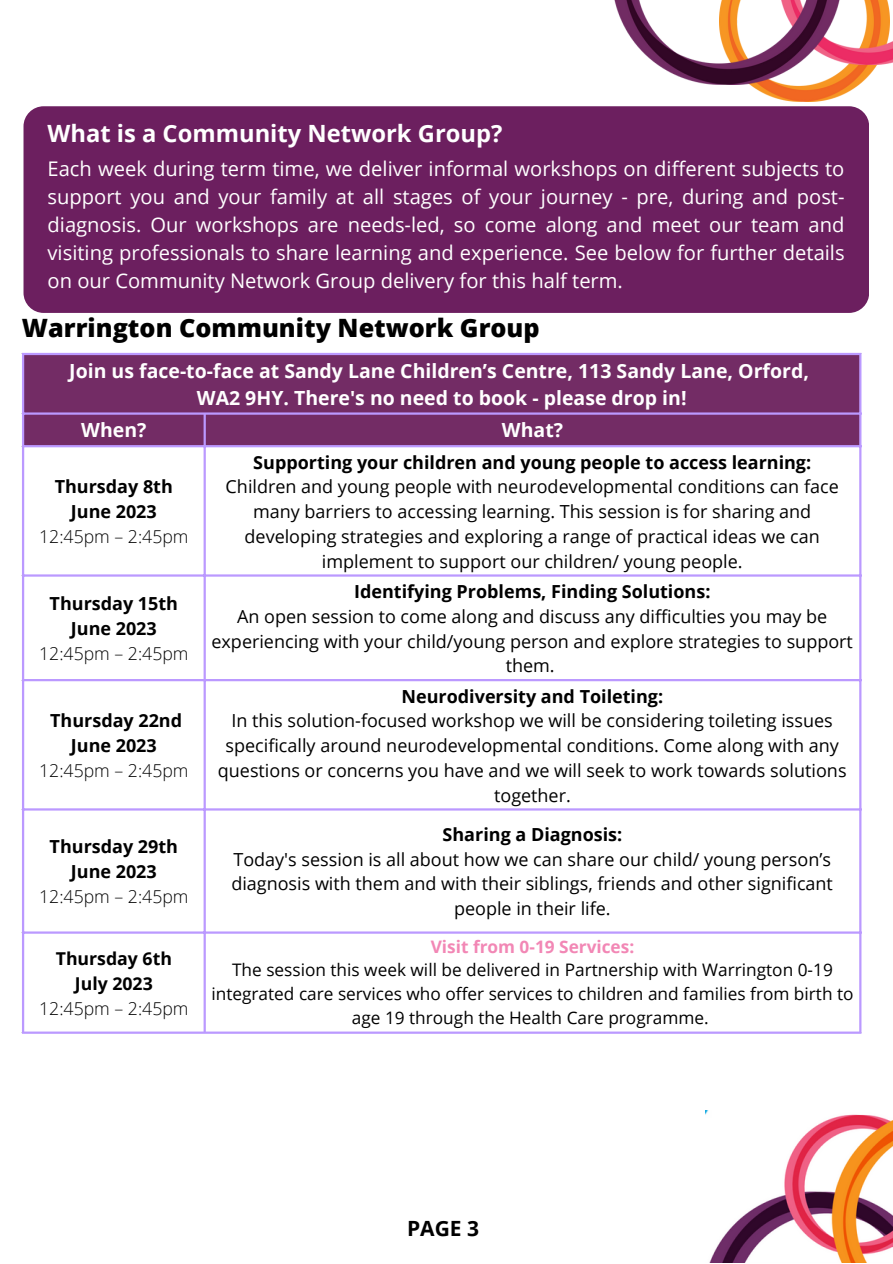
<style>
.page{position:relative;width:893px;height:1264px;background:#fff}
.page>*{position:absolute;margin:0;border:0;box-sizing:border-box;transform-origin:0 0}
.t1{font:800 25.2px "Open Sans";color:#000}
.t2{font:700 23.7px "Open Sans";color:#fff}
.t3{font:700 21px "Open Sans";color:#000}
.t4{font:20.1px/28px "Open Sans";color:#fff;text-align:justify}
.t5{font:700 19.5px "Open Sans";color:#fff}
.t6{font:18px/24.8px "Open Sans";color:#000;text-align:center}
.t7{font:700 18px/24.8px "Open Sans";color:#000;text-align:center}
.t8{font:300 17.7px "Open Sans";color:#000}
.t9{font:700 17.7px "Open Sans";color:#000}
.t10{font:17.25px/23.5px "Open Sans";color:#000;text-align:center}
.t11{font:700 17.25px "Open Sans";color:#f287b5}
</style>
<div class="page">
<img style="left:750px;top:64px;width:136px;height:38px">
<img style="left:841px;top:0;width:51px;height:64px">
<img style="left:614px;top:0;width:227px;height:85px">
<img style="left:705px;top:1110px;width:187px;height:152px">
<div style="left:682px;top:1118px;width:68px;height:55px;background:#fff"></div>
<div style="left:23px;top:106px;width:845px;height:207px;background:#6c1f5f;border-radius:20px"></div>
<div style="left:24px;top:355px;width:835px;height:90px;background:#732c65"></div>
<hr style="left:22px;top:355px;width:2px;height:676px;background:#b9f">
<hr style="left:203px;top:415px;width:3px;height:616px;background:#b9f">
<hr style="left:859px;top:355px;width:2px;height:676px;background:#b9f">
<hr style="left:22px;top:353px;width:839px;height:2px;background:#b9f">
<hr style="left:22px;top:412px;width:839px;height:3px;background:#b9f">
<hr style="left:22px;top:445px;width:839px;height:2px;background:#b9f">
<hr style="left:22px;top:574px;width:839px;height:2px;background:#b9f">
<hr style="left:22px;top:679px;width:839px;height:2px;background:#b9f">
<hr style="left:22px;top:808px;width:839px;height:2px;background:#b9f">
<hr style="left:22px;top:931px;width:839px;height:2px;background:#b9f">
<hr style="left:22px;top:1031px;width:839px;height:2px;background:#b9f">
<p class="t2" style="left:48px;top:116px;width:456px">What is a Community Network Group?</p>
<p class="t4" style="left:48px;top:154px;width:798px">Each week during term time, we deliver informal workshops on different subjects to support you and your family at all stages of your journey - pre, during and post&shy;diagnosis. Our workshops are needs-led, so come along and meet our team and visiting professionals to share learning and experience. See below for further details on our Community Network Group delivery for this half term.</p>
<p class="t1" style="left:22px;top:310px;width:519px">Warrington Community Network Group</p>
<p class="t5" style="left:69px;top:357px;width:741px">Join us face-to-face at Sandy Lane Children’s Centre, 113 Sandy Lane, Orford,</p>
<p class="t5" style="left:197px;top:384px;width:491px">WA2 9HY. There's no need to book - please drop in!</p>
<p class="t5" style="left:81px;top:416px;width:67px">When?</p>
<p class="t5" style="left:502px;top:416px;width:63px">What?</p>
<p class="t7" style="left:55px;top:474px;width:120px">Thursday 8th</p>
<p class="t7" style="left:71px;top:499px;width:87px">June 2023</p>
<p class="t8" style="left:39px;top:524px;width:151px">12:45pm – 2:45pm</p>
<p class="t7" style="left:50px;top:591px;width:130px">Thursday 15th</p>
<p class="t7" style="left:71px;top:615px;width:87px">June 2023</p>
<p class="t8" style="left:39px;top:641px;width:151px">12:45pm – 2:45pm</p>
<p class="t7" style="left:50px;top:708px;width:133px">Thursday 22nd<br>June 2023</p>
<p class="t8" style="left:39px;top:758px;width:151px">12:45pm – 2:45pm</p>
<p class="t7" style="left:50px;top:834px;width:130px">Thursday 29th</p>
<p class="t7" style="left:71px;top:858px;width:87px">June 2023</p>
<p class="t8" style="left:39px;top:883px;width:151px">12:45pm – 2:45pm</p>
<p class="t9" style="left:56px;top:946px;width:118px">Thursday 6th</p>
<p class="t9" style="left:75px;top:971px;width:79px">July 2023</p>
<p class="t8" style="left:39px;top:995px;width:151px">12:45pm – 2:45pm</p>
<p class="t7" style="left:253px;top:449px;width:559px">Supporting your children and young people to access learning:</p>
<p class="t6" style="left:226px;top:474px;width:614px">Children and young people with neurodevelopmental conditions can face many barriers to accessing learning. This session is for sharing and developing strategies and exploring a range of practical ideas we can implement to support our children/ young people.</p>
<p class="t7" style="left:354px;top:578px;width:358px">Identifying Problems, Finding Solutions:</p>
<p class="t6" style="left:211px;top:603px;width:643px">An open session to come along and discuss any difficulties you may be experiencing with your child/young person and explore strategies to support them.</p>
<p class="t7" style="left:401px;top:683px;width:263px">Neurodiversity and Toileting:</p>
<p class="t6" style="left:218px;top:708px;width:630px">In this solution-focused workshop we will be considering toileting issues specifically around neurodevelopmental conditions. Come along with any questions or concerns you have and we will seek to work towards solutions together.</p>
<p class="t7" style="left:442px;top:821px;width:181px">Sharing a Diagnosis:</p>
<p class="t6" style="left:231px;top:846px;width:603px">Today's session is all about how we can share our child/ young person’s diagnosis with them and with their siblings, friends and other significant people in their life.</p>
<p class="t11" style="left:431px;top:934px;width:205px">Visit from 0-19 Services:</p>
<p class="t10" style="left:211px;top:958px;width:643px">The session this week will be delivered in Partnership with Warrington 0-19 integrated care services who offer services to children and families from birth to age 19 through the Health Care programme.</p>
<p class="t3" style="left:407px;top:1213px;width:73px">PAGE 3</p>
</div>
